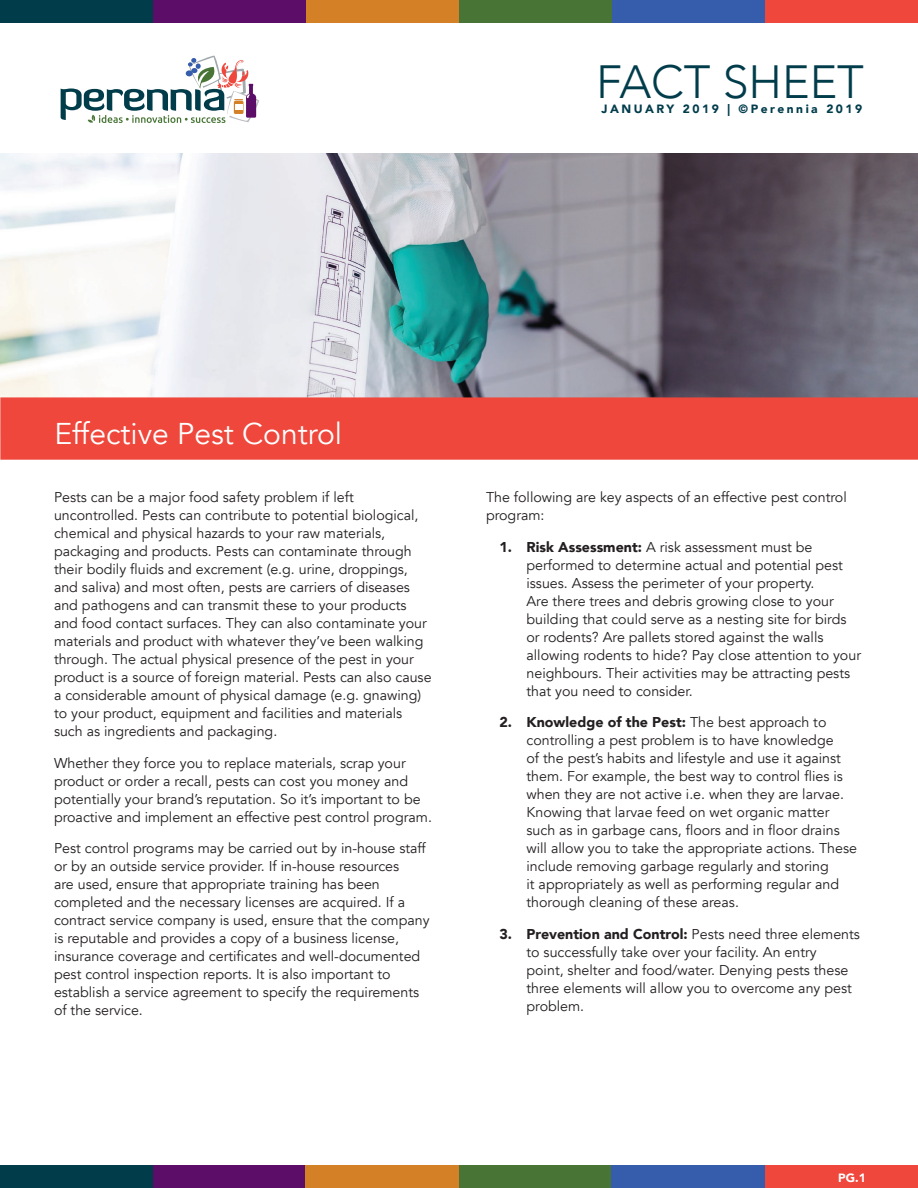
<style>
.page{position:relative;width:918px;height:1188px;background:#fff}
.page>*{position:absolute;margin:0;border:0;box-sizing:border-box;transform-origin:0 0}
.t1{font:300 46.5px "Avenir";color:#013c4b}
.t2{font:30px "Avenir";color:#fff}
.t3{font:14.25px/18px "Avenir";color:#231f20}
.t4{font:900 12px "Avenir";letter-spacing:.21em;color:#013c4b}
.t5{font:900 12px "Avenir";color:#fff}
.s1{font-weight:900}
</style>
<div class="page">
<div style="left:0;top:1166px;width:153px;height:22px;background:#013c4b"></div>
<div style="left:153px;top:1166px;width:153px;height:22px;background:#5c0d67"></div>
<div style="left:306px;top:1166px;width:153px;height:22px;background:#d38027"></div>
<div style="left:459px;top:1166px;width:153px;height:22px;background:#487536"></div>
<div style="left:612px;top:1166px;width:153px;height:22px;background:#365dab"></div>
<div style="left:765px;top:1166px;width:153px;height:22px;background:#ef473c"></div>
<svg style="left:61px;top:55px;width:198px;height:68px"></svg>
<div style="left:0;top:0;width:153px;height:22px;background:#013c4b"></div>
<div style="left:153px;top:0;width:153px;height:22px;background:#5c0d67"></div>
<div style="left:306px;top:0;width:153px;height:22px;background:#d38027"></div>
<div style="left:459px;top:0;width:153px;height:22px;background:#487536"></div>
<div style="left:612px;top:0;width:153px;height:22px;background:#365dab"></div>
<div style="left:765px;top:0;width:153px;height:22px;background:#ef473c"></div>
<img style="left:0;top:153px;width:918px;height:244px">
<div style="left:0;top:397px;width:918px;height:63px;background:#ef473c"></div>
<h1 class="t1" style="left:596px;top:54px;width:269px">FACT SHEET</h1>
<p class="t4" style="left:602px;top:99px;width:262px">JANUARY 2019 | ©Perennia 2019</p>
<h2 class="t2" style="left:54px;top:415px;width:289px">Effective Pest Control</h2>
<p class="t3" style="left:54px;top:489px;width:379px">Pests can be a major food safety problem if left uncontrolled. Pests can contribute to potential biological, chemical and physical hazards to your raw materials, packaging and products. Pests can contaminate through their bodily fluids and excrement (e.g. urine, droppings, and saliva) and most often, pests are carriers of diseases and pathogens and can transmit these to your products and food contact surfaces. They can also contaminate your materials and product with whatever they’ve been walking through. The actual physical presence of the pest in your product is a source of foreign material. Pests can also cause a considerable amount of physical damage (e.g. gnawing) to your product, equipment and facilities and materials such as ingredients and packaging.</p>
<p class="t3" style="left:54px;top:754px;width:379px">Whether they force you to replace materials, scrap your product or order a recall, pests can cost you money and potentially your brand’s reputation. So it’s important to be proactive and implement an effective pest control program.</p>
<p class="t3" style="left:54px;top:840px;width:377px">Pest control programs may be carried out by in-house staff or by an outside service provider. If in-house resources<br>are used, ensure that appropriate training has been completed and the necessary licenses are acquired. If a contract service company is used, ensure that the company is reputable and provides a copy of a business license, insurance coverage and certificates and well-documented pest control inspection reports. It is also important to establish a service agreement to specify the requirements of the service.</p>
<p class="t3" style="left:486px;top:489px;width:362px">The following are key aspects of an effective pest control program:</p>
<p class="t3" style="left:527px;top:538px;width:336px;text-indent:-27px"><span class="s1">1. Risk Assessment:</span> A risk assessment must be performed to determine actual and potential pest issues. Assess the perimeter of your property.<br>Are there trees and debris growing close to your building that could serve as a nesting site for birds or rodents? Are pallets stored against the walls allowing rodents to hide? Pay close attention to your neighbours. Their activities may be attracting pests that you need to consider.</p>
<p class="t3" style="left:527px;top:714px;width:332px;text-indent:-27px"><span class="s1">2. Knowledge of the Pest:</span> The best approach to controlling a pest problem is to have knowledge<br>of the pest’s habits and lifestyle and use it against them. For example, the best way to control flies is when they are not active i.e. when they are larvae.<br>Knowing that larvae feed on wet organic matter such as in garbage cans, floors and in floor drains will allow you to take the appropriate actions. These include removing garbage regularly and storing<br>it appropriately as well as performing regular and thorough cleaning of these areas.</p>
<p class="t3" style="left:527px;top:925px;width:335px;text-indent:-27px"><span class="s1">3. Prevention and Control:</span> Pests need three elements to successfully take over your facility. An entry<br>point, shelter and food/water. Denying pests these three elements will allow you to overcome any pest problem.</p>
<p class="t5" style="left:838px;top:1167px;width:29px">PG.1</p>
</div>
